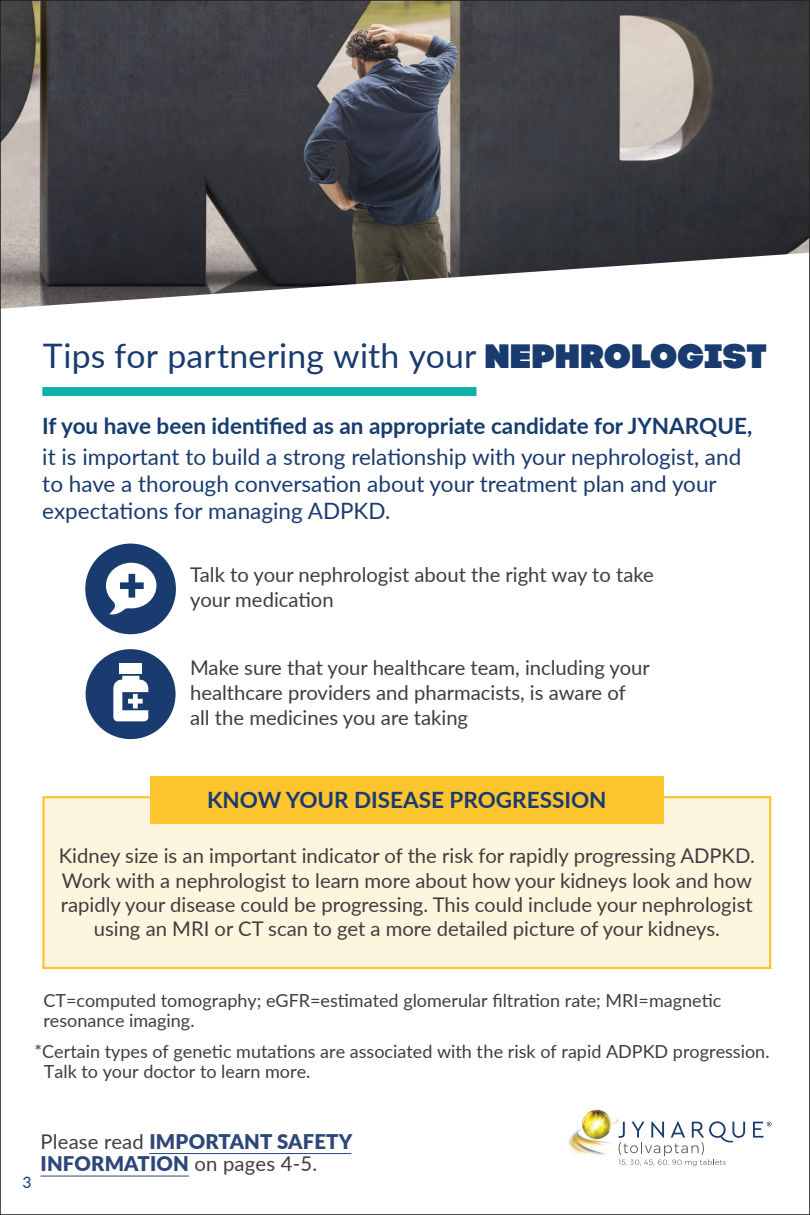
<style>
.page{position:relative;width:810px;height:1215px;background:#fff}
.page>*{position:absolute;margin:0;border:0;box-sizing:border-box;transform-origin:0 0}
.t1{font:33.75px "Lato";letter-spacing:.005em;color:#1a3b6f}
.subhead{font:22.5px/27px "Lato";color:#1a3b6f}
.t2{font:700 22.5px "Lato";color:#163c6d}
.subhead-2{font:700 22.5px "Lato";color:#1a3b6f}
.bodycopy{font:20.25px/24.3px "Lato";color:#3e3e3f}
.t3{font:900 20.25px/22.5px "Lato";letter-spacing:.01em;color:#2e4778}
.t4{font:18px/20.2px "Lato";color:#3e3e3f}
.t5{font:15.75px "Lato";color:#163c6d}
.s1{font-family:"Code Pro Black"}
.s2{font-weight:400;color:#3e3e3f}
</style>
<div class="page">
<img style="left:568px;top:1109px;width:51px;height:51px">
<svg style="left:619px;top:1121px;width:126px;height:45px"></svg>
<svg style="left:753px;top:1122px;width:19px;height:16px"></svg>
<div style="left:42px;top:796px;width:729px;height:173px;background:#fef5de;border:2px solid #fcc52e"></div>
<div style="left:150px;top:776px;width:513px;height:48px;background:#fcc52e"></div>
<div style="left:86px;top:649px;width:90px;height:90px;background:#1a3b6f;border-radius:50%"></div>
<div style="left:120px;top:663px;width:22px;height:11px;background:#fff"></div>
<svg style="left:113px;top:676px;width:35px;height:45px"></svg>
<div style="left:85px;top:544px;width:91px;height:90px;background:#1a3b6f;border-radius:50%"></div>
<svg style="left:106px;top:563px;width:50px;height:52px"></svg>
<div style="left:42px;top:387px;width:434px;height:9px;background:#0db1a9"></div>
<img style="left:2px;top:2px;width:806px;height:307px">
<hr style="left:149px;top:1153px;width:202px;height:1px;background:#2e4778">
<hr style="left:40px;top:1176px;width:149px;height:1px;background:#2e4778">
<p class="t1" style="left:43px;top:332px;width:727px">Tips for partnering with your <span class="s1">NEPHROLOGIST</span></p>
<p class="t2" style="left:42px;top:410px;width:711px">If you have been identified as an appropriate candidate for JYNARQUE,</p>
<p class="subhead" style="left:42px;top:442px;width:700px">it is important to build a strong relationship with your nephrologist, and to have a thorough conversation about your treatment plan and your expectations for managing ADPKD.</p>
<p class="bodycopy" style="left:190px;top:561px;width:465px">Talk to your nephrologist about the right way to take your medication</p>
<p class="bodycopy" style="left:190px;top:655px;width:461px">Make sure that your healthcare team, including your healthcare providers and pharmacists, is aware of all the medicines you are taking</p>
<p class="subhead-2" style="left:207px;top:783px;width:401px">KNOW YOUR DISEASE PROGRESSION</p>
<p class="bodycopy" style="left:59px;top:843px;width:697px;text-align:center">Kidney size is an important indicator of the risk for rapidly progressing ADPKD.<br>Work with a nephrologist to learn more about how your kidneys look and how rapidly your disease could be progressing. This could include your nephrologist using an MRI or CT scan to get a more detailed picture of your kidneys.</p>
<p class="t4" style="left:43px;top:990px;width:679px">CT=computed tomography; eGFR=estimated glomerular filtration rate; MRI=magnetic resonance imaging.</p>
<p class="t4" style="left:44px;top:1041px;width:727px;text-indent:-9px">*Certain types of genetic mutations are associated with the risk of rapid ADPKD progression.<br>Talk to your doctor to learn more.</p>
<p class="t5" style="left:22px;top:1171px;width:11px">3</p>
<p class="t3" style="left:40px;top:1129px;width:313px"><span class="s2">Please read</span> IMPORTANT SAFETY<br>INFORMATION <span class="s2">on pages 4-5.</span></p>
</div>
